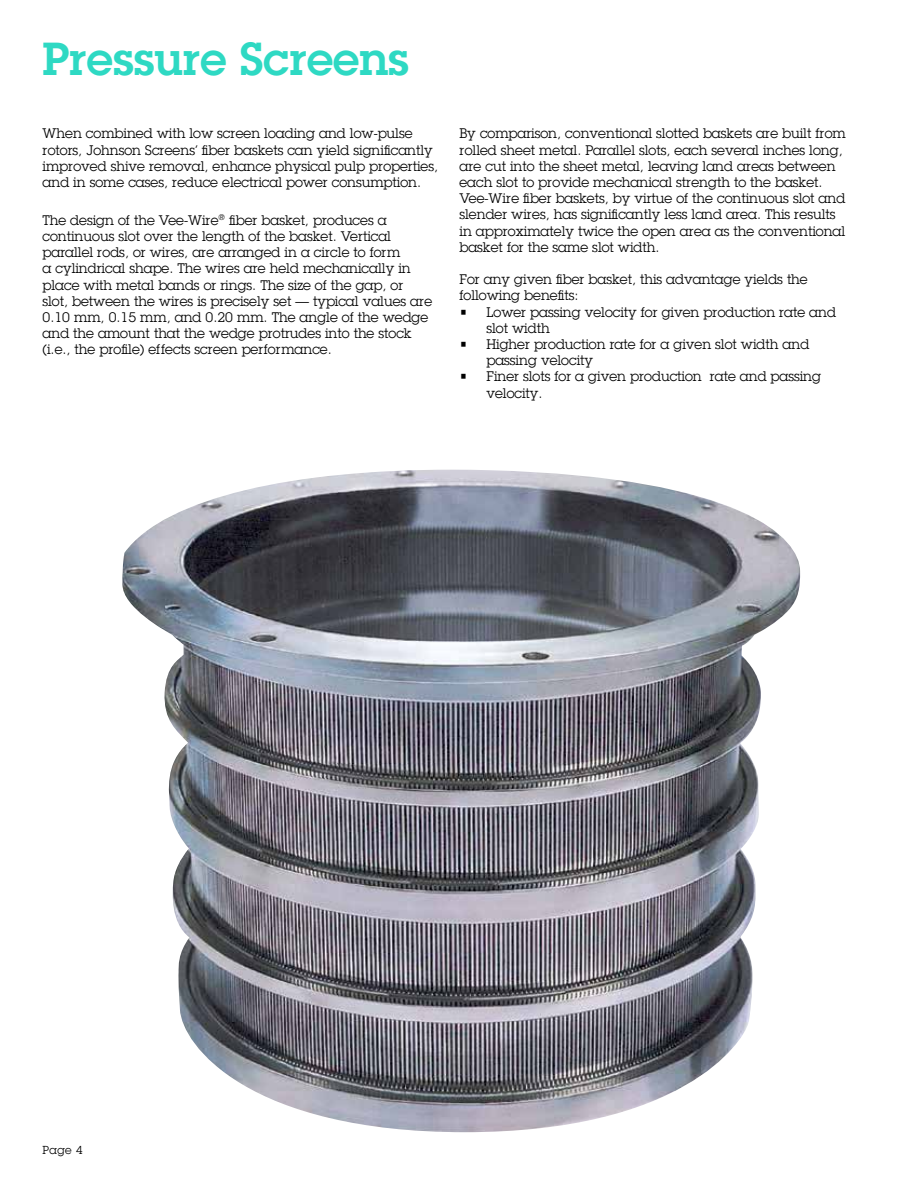
<style>
.page{position:relative;width:918px;height:1188px;background:#fff}
.page>*{position:absolute;margin:0;border:0;box-sizing:border-box;transform-origin:0 0}
.t1{font:600 45px "Lubalin Graph Std";color:#2ed9c3}
.t2{font:13.5px/16.2px "Lubalin Graph Std";color:#000}
.t3{font:11.25px "Lubalin Graph Std";color:#000}
</style>
<div class="page">
<img style="left:122px;top:470px;width:678px;height:662px">
<h1 class="t1" style="left:43px;top:29px;width:368px">Pressure Screens</h1>
<p class="t2" style="left:43px;top:125px;width:397px">When combined with low screen loading and low-pulse rotors, Johnson Screens’ fiber baskets can yield significantly improved shive removal, enhance physical pulp properties, and in some cases, reduce electrical power consumption.</p>
<p class="t2" style="left:43px;top:212px;width:391px">The design of the Vee-Wire<sup>®</sup> fiber basket, produces a continuous slot over the length of the basket. Vertical parallel rods, or wires, are arranged in a circle to form<br>a cylindrical shape. The wires are held mechanically in place with metal bands or rings. The size of the gap, or slot, between the wires is precisely set — typical values are 0.10 mm, 0.15 mm, and 0.20 mm. The angle of the wedge and the amount that the wedge protrudes into the stock (i.e., the profile) effects screen performance.</p>
<p class="t2" style="left:459px;top:125px;width:388px">By comparison, conventional slotted baskets are built from rolled sheet metal. Parallel slots, each several inches long, are cut into the sheet metal, leaving land areas between each slot to provide mechanical strength to the basket.<br>Vee-Wire fiber baskets, by virtue of the continuous slot and slender wires, has significantly less land area. This results in approximately twice the open area as the conventional basket for the same slot width.</p>
<p class="t2" style="left:459px;top:271px;width:350px">For any given fiber basket, this advantage yields the following benefits:</p>
<p class="t2" style="left:486px;top:303px;width:351px;text-indent:-27px">• Lower passing velocity for given production rate and slot width</p>
<p class="t2" style="left:486px;top:336px;width:324px;text-indent:-27px">• Higher production rate for a given slot width and passing velocity</p>
<p class="t2" style="left:486px;top:368px;width:336px;text-indent:-27px">• Finer slots for a given production rate and passing velocity.</p>
<p class="t3" style="left:43px;top:1143px;width:42px">Page 4</p>
</div>
